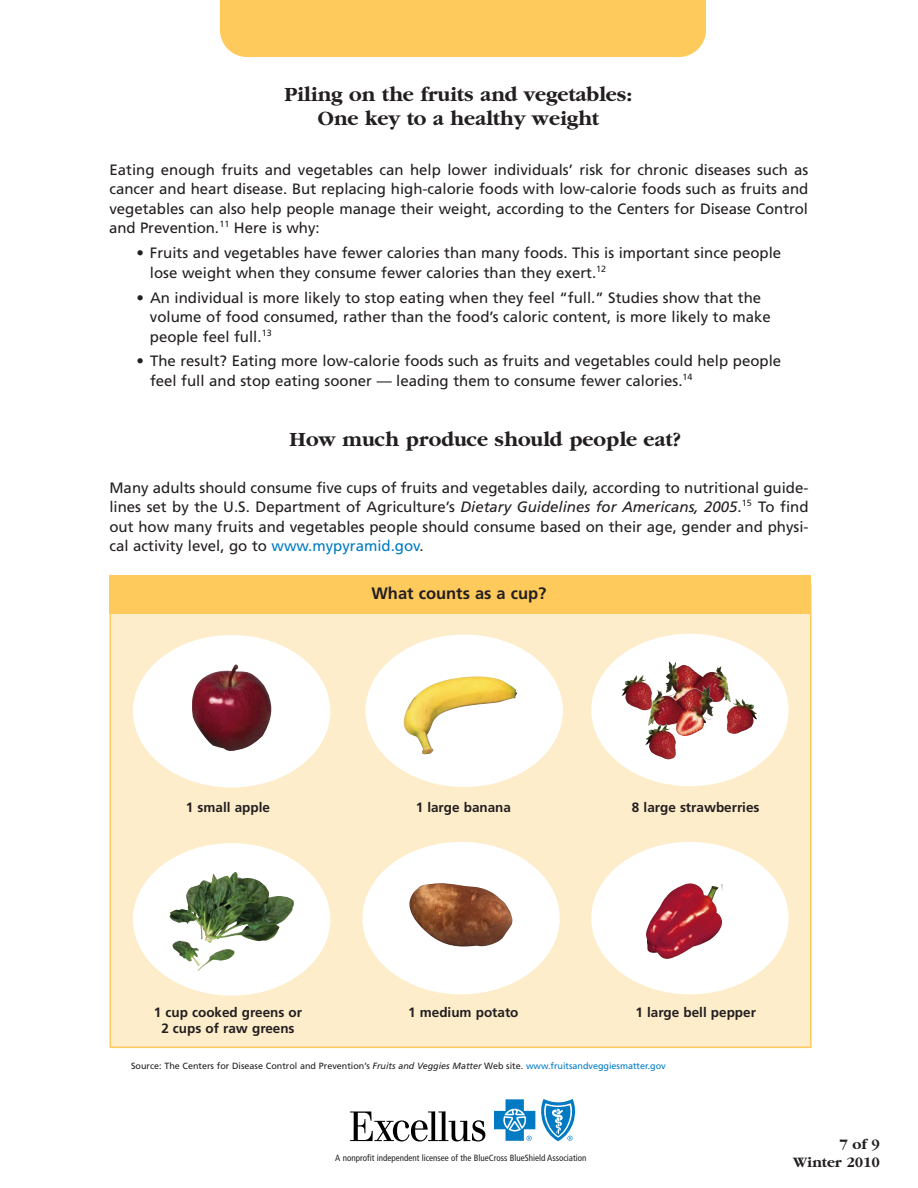
<style>
.page{position:relative;width:918px;height:1188px;background:#fff}
.page>*{position:absolute;margin:0;border:0;box-sizing:border-box;transform-origin:0 0}
.t1{font:700 21px/24px "Garamond";color:#231f20;text-align:center}
.t2{font:700 16.5px "Frutiger";color:#231f20}
.t3{font:15px/19.5px "Frutiger";color:#231f20}
.t4{font:700 15px/18px "Garamond";color:#231f20;text-align:right}
.t5{font:700 13.5px "Frutiger";color:#231f20}
.t6{font:9px "Frutiger";color:#231f20}
.t7{font:condensed 9px "Frutiger";color:#231f20}
.s1{font-style:italic}
.s2{color:#007bc3}
</style>
<div class="page">
<div style="left:220px;top:0;width:486px;height:57px;background:#feca5c"></div>
<svg style="left:350px;top:1111px;width:135px;height:31px"></svg>
<svg style="left:494px;top:1099px;width:81px;height:42px"></svg>
<div style="left:111px;top:585px;width:699px;height:462px;background:#feedca"></div>
<div style="left:133px;top:635px;width:197px;height:152px;background:#fff;border-radius:50%"></div>
<div style="left:365px;top:634px;width:198px;height:153px;background:#fff;border-radius:50%"></div>
<div style="left:110px;top:575px;width:701px;height:39px;background:#feca5c"></div>
<img style="left:192px;top:664px;width:79px;height:87px">
<div style="left:591px;top:634px;width:198px;height:152px;background:#fff;border-radius:50%"></div>
<img style="left:665px;top:661px;width:66px;height:51px">
<img style="left:648px;top:685px;width:64px;height:51px">
<img style="left:645px;top:723px;width:31px;height:36px">
<div style="left:133px;top:843px;width:197px;height:153px;background:#fff;border-radius:50%"></div>
<div style="left:362px;top:842px;width:198px;height:152px;background:#fff;border-radius:50%"></div>
<img style="left:169px;top:872px;width:125px;height:71px">
<div style="left:591px;top:842px;width:198px;height:152px;background:#fff;border-radius:50%"></div>
<img style="left:646px;top:883px;width:76px;height:76px">
<img style="left:409px;top:883px;width:104px;height:64px">
<div style="left:721px;top:859px;width:5px;height:25px;background:#fff"></div>
<img style="left:404px;top:676px;width:113px;height:78px">
<h1 class="t1" style="left:285px;top:82px;width:349px">Piling on the fruits and vegetables:<br>One key to a healthy weight</h1>
<p class="t3" style="left:109px;top:161px;width:701px;text-align:justify">Eating enough fruits and vegetables can help lower individuals’ risk for chronic diseases such as cancer and heart disease. But replacing high-calorie foods with low-calorie foods such as fruits and vegetables can also help people manage their weight, according to the Centers for Disease Control and Prevention.<sup>11</sup> Here is why:</p>
<p class="t3" style="left:150px;top:244px;width:633px;text-indent:-14px">• Fruits and vegetables have fewer calories than many foods. This is important since people lose weight when they consume fewer calories than they exert.<sup>12</sup></p>
<p class="t3" style="left:150px;top:289px;width:622px;text-indent:-13px">• An individual is more likely to stop eating when they feel “full.” Studies show that the volume of food consumed, rather than the food’s caloric content, is more likely to make people feel full.<sup>13</sup></p>
<p class="t3" style="left:150px;top:353px;width:633px;text-indent:-14px">• The result? Eating more low-calorie foods such as fruits and vegetables could help people feel full and stop eating sooner — leading them to consume fewer calories.<sup>14</sup></p>
<h1 class="t1" style="left:290px;top:427px;width:393px">How much produce should people eat?</h1>
<p class="t3" style="left:109px;top:479px;width:701px;text-align:justify">Many adults should consume five cups of fruits and vegetables daily, according to nutritional guide&shy;lines set by the U.S. Department of Agriculture’s <span class="s1">Dietary Guidelines for Americans, 2005</span>.<sup>15</sup> To find out how many fruits and vegetables people should consume based on their age, gender and physi&shy;cal activity level, go to <span class="s2">www.mypyramid.gov</span>.</p>
<p class="t2" style="left:371px;top:587px;width:177px">What counts as a cup?</p>
<p class="t5" style="left:186px;top:802px;width:86px">1 small apple</p>
<p class="t5" style="left:416px;top:802px;width:97px">1 large banana</p>
<p class="t5" style="left:632px;top:802px;width:129px">8 large strawberries</p>
<p class="t5" style="left:154px;top:1007px;width:150px">1 cup cooked greens or</p>
<p class="t5" style="left:408px;top:1007px;width:112px">1 medium potato</p>
<p class="t5" style="left:636px;top:1007px;width:122px">1 large bell pepper</p>
<p class="t5" style="left:161px;top:1023px;width:135px">2 cups of raw greens</p>
<p class="t6" style="left:131px;top:1062px;width:536px">Source: The Centers for Disease Control and Prevention’s <span class="s1">Fruits and Veggies Matter</span> Web site. <span class="s2">www.fruitsandveggiesmatter.gov</span></p>
<p class="t7" style="left:335px;top:1155px;width:253px">A nonprofit independent licensee of the BlueCross BlueShield Association</p>
<p class="t4" style="left:793px;top:1135px;width:88px">7 of 9<br>Winter 2010</p>
</div>
